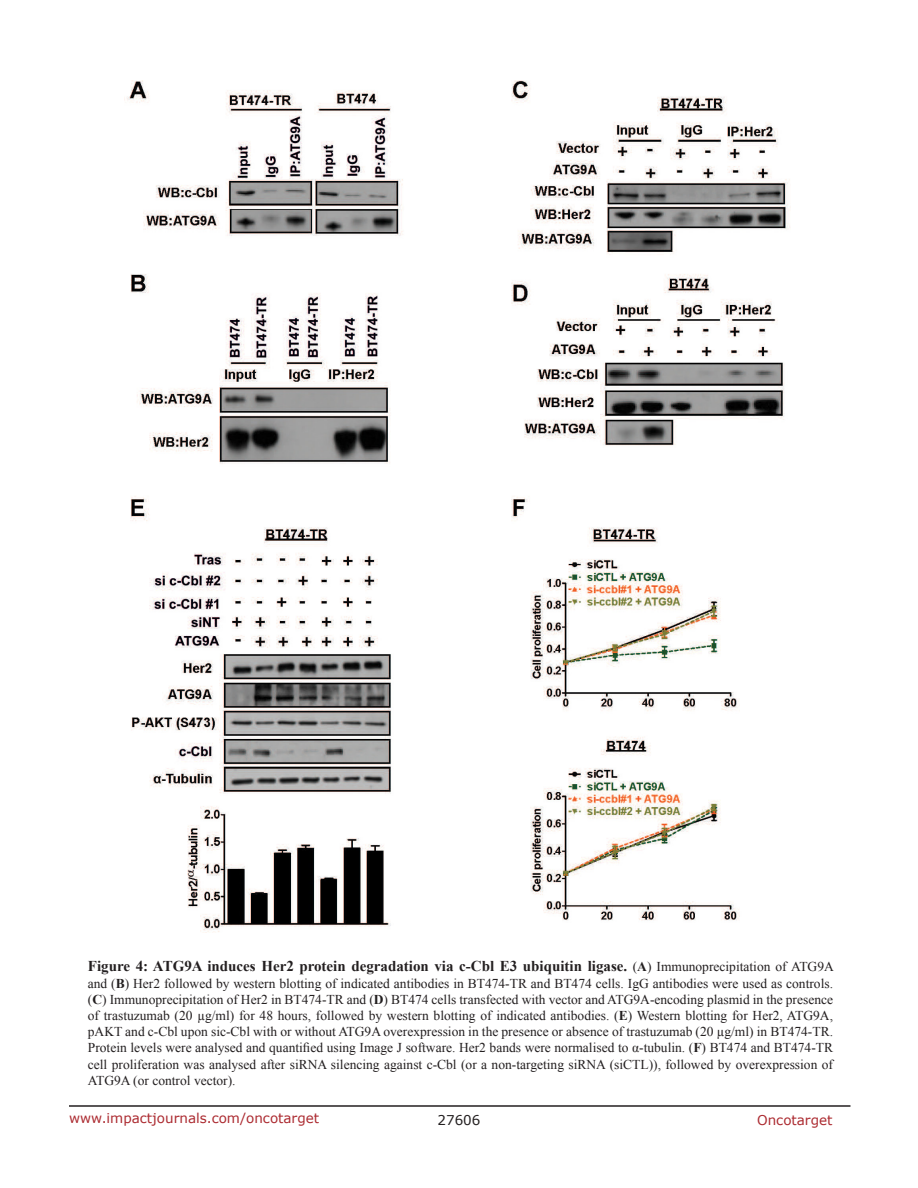
<style>
.page{position:relative;width:918px;height:1188px;background:#fff}
.page>*{position:absolute;margin:0;border:0;box-sizing:border-box;transform-origin:0 0}
.FigureText{font:700 15px "Times New Roman";color:#231f20}
.FigureText-2{font:13.5px/16.2px "Times New Roman";color:#231f20;text-align:justify}
.t1{font:13.5px "Verdana";color:#ac2b31}
.t2{font:13.5px "Verdana";color:#231f20}
.s1{font-weight:400;font-size:13.5px}
.s2{font-size:13.5px}
.s3{font-weight:700}
</style>
<div class="page">
<hr style="left:69px;top:1105px;width:781px;height:2px;background:#231f20">
<img style="left:124px;top:80px;width:666px;height:853px">
<p class="FigureText" style="left:88px;top:956px;width:747px">Figure 4: ATG9A induces Her2 protein degradation via c-Cbl E3 ubiquitin ligase. <span class="s1">(</span><span class="s2">A</span><span class="s1">) Immunoprecipitation of ATG9A</span></p>
<p class="FigureText-2" style="left:88px;top:975px;width:747px">and (<span class="s3">B</span>) Her2 followed by western blotting of indicated antibodies in BT474-TR and BT474 cells. IgG antibodies were used as controls. (<span class="s3">C</span>) Immunoprecipitation of Her2 in BT474-TR and (<span class="s3">D</span>) BT474 cells transfected with vector and ATG9A-encoding plasmid in the presence of trastuzumab (20 µg/ml) for 48 hours, followed by western blotting of indicated antibodies. (<span class="s3">E</span>) Western blotting for Her2, ATG9A, pAKT and c-Cbl upon sic-Cbl with or without ATG9A overexpression in the presence or absence of trastuzumab (20 µg/ml) in BT474-TR.<br>Protein levels were analysed and quantified using Image J software. Her2 bands were normalised to α-tubulin. (<span class="s3">F</span>) BT474 and BT474-TR cell proliferation was analysed after siRNA silencing against c-Cbl (or a non-targeting siRNA (siCTL)), followed by overexpression of ATG9A (or control vector).</p>
<p class="t1" style="left:69px;top:1109px;width:252px">www.impactjournals.com/oncotarget</p>
<p class="t2" style="left:438px;top:1111px;width:44px">27606</p>
<p class="t1" style="left:757px;top:1111px;width:77px">Oncotarget</p>
</div>
